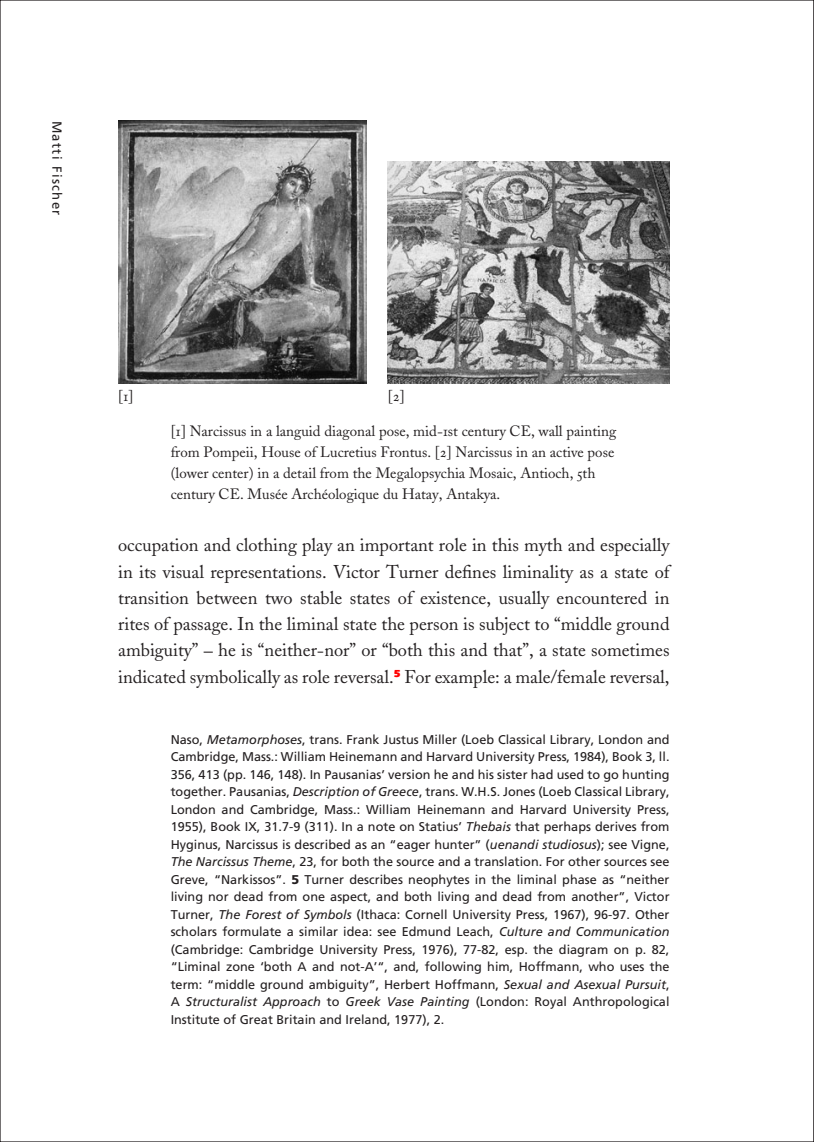
<style>
.page{position:relative;width:814px;height:1142px;background:#fff}
.page>*{position:absolute;margin:0;border:0;box-sizing:border-box;transform-origin:0 0}
.Tx{font:18.38px/26.2px "Adobe Caslon MG";color:#231f20;text-align:justify}
.caps{font:14.88px/21px "Adobe Caslon MG";color:#231f20}
.caps-no{font:14.88px "Adobe Caslon MG";color:#231f20}
.t1{font:13.12px "Frutiger MG";letter-spacing:.1em;color:#231f20}
.Notes{font:12.6px/17.5px "Frutiger MG";color:#231f20;text-align:justify}
.s1{font-style:italic}
.s2{font-weight:900}
</style>
<div class="page">
<img style="left:118px;top:121px;width:249px;height:262px">
<img style="left:388px;top:162px;width:281px;height:221px">
<svg style="left:813px;top:0;width:1px;height:1142px"></svg>
<p class="t1" style="left:65px;top:121px;width:96px;rotate:90deg">Matti Fischer</p>
<p class="caps-no" style="left:118px;top:387px;width:17px">[1]</p>
<p class="caps-no" style="left:388px;top:387px;width:18px">[2]</p>
<p class="caps" style="left:171px;top:420px;width:447px">[1] Narcissus in a languid diagonal pose, mid-1st century CE, wall painting from Pompeii, House of Lucretius Frontus. [2] Narcissus in an active pose (lower center) in a detail from the Megalopsychia Mosaic, Antioch, 5th century CE. Musée Archéologique du Hatay, Antakya.</p>
<p class="Tx" style="left:118px;top:532px;width:553px">occupation and clothing play an important role in this myth and especially in its visual representations. Victor Turner defines liminality as a state of transition between two stable states of existence, usually encountered in rites of passage. In the liminal state the person is subject to “middle ground ambiguity” – he is “neither-nor” or “both this and that”, a state sometimes indicated symbolically as role reversal.<sup>5</sup> For example: a male/female reversal,</p>
<p class="Notes" style="left:171px;top:731px;width:500px">Naso, <span class="s1">Metamorphoses</span>, trans. Frank Justus Miller (Loeb Classical Library, London and Cambridge, Mass.: William Heinemann and Harvard University Press, 1984), Book 3, ll.<br>356, 413 (pp. 146, 148). In Pausanias’ version he and his sister had used to go hunting together. Pausanias, <span class="s1">Description of Greece</span>, trans. W.H.S. Jones (Loeb Classical Library, London and Cambridge, Mass.: William Heinemann and Harvard University Press, 1955), Book IX, 31.7-9 (311). In a note on Statius’ <span class="s1">Thebais</span> that perhaps derives from Hyginus, Narcissus is described as an “eager hunter” (<span class="s1">uenandi studiosus</span>); see Vigne, <span class="s1">The Narcissus Theme</span>, 23, for both the source and a translation. For other sources see Greve, “Narkissos”. <span class="s2">5</span> Turner describes neophytes in the liminal phase as “neither living nor dead from one aspect, and both living and dead from another”, Victor Turner, <span class="s1">The Forest of Symbols</span> (Ithaca: Cornell University Press, 1967), 96-97. Other scholars formulate a similar idea: see Edmund Leach, <span class="s1">Culture and Communication </span>(Cambridge: Cambridge University Press, 1976), 77-82, esp. the diagram on p. 82, “Liminal zone ‘both A and not-A’“, and, following him, Hoffmann, who uses the term: “middle ground ambiguity”, Herbert Hoffmann, <span class="s1">Sexual and Asexual Pursuit</span>, A <span class="s1">Structuralist Approach</span> to <span class="s1">Greek Vase Painting</span> (London: Royal Anthropological Institute of Great Britain and Ireland, 1977), 2.</p>
</div>
